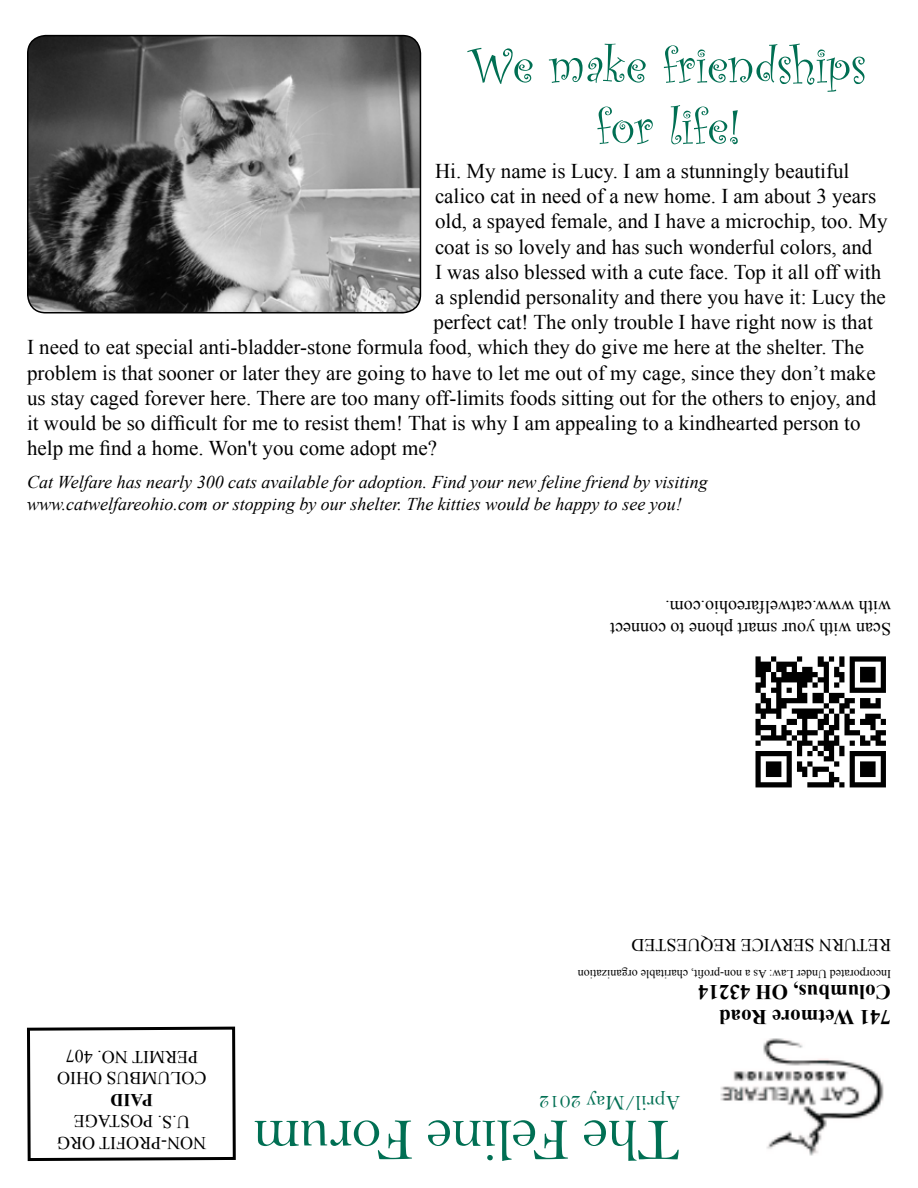
<style>
.page{position:relative;width:918px;height:1188px;background:#fff}
.page>*{position:absolute;margin:0;border:0;box-sizing:border-box;transform-origin:0 0}
.t1{font:60px "Bell";letter-spacing:-.02em;color:#006f53}
.t2{font:51px/61.2px "Curlz";color:#006f53;text-align:center}
.t3{font:21px "Times New Roman";color:#000}
.t4{font:700 21px/25.2px "Times New Roman";color:#000}
.t5{font:21px "Bell";color:#006f53}
.t6{font:italic 18px/21.6px "Times New Roman";color:#000}
.t7{font:18px/21.6px "Times New Roman";color:#000;text-align:center}
.t8{font:700 18px "Times New Roman";color:#000}
.t9{font:12px "Times New Roman";color:#000}
</style>
<div class="page">
<svg style="left:27px;top:1026px;width:209px;height:136px"></svg>
<img style="left:720px;top:1038px;width:164px;height:118px">
<img style="left:28px;top:36px;width:392px;height:277px">
<div style="left:27px;top:35px;width:394px;height:278px;border:2px solid #000;border-radius:18px"></div>
<img style="left:755px;top:656px;width:131px;height:132px">
<h2 class="t2" style="left:469px;top:33px;width:399px">We make friendships for life!</h2>
<p class="t3" style="left:435px;top:157px;width:416px">Hi. My name is Lucy. I am a stunningly beautiful</p>
<p class="t3" style="left:435px;top:182px;width:443px">calico cat in need of a new home. I am about 3 years</p>
<p class="t3" style="left:435px;top:207px;width:454px">old, a spayed female, and I have a microchip, too. My</p>
<p class="t3" style="left:435px;top:233px;width:439px">coat is so lovely and has such wonderful colors, and</p>
<p class="t3" style="left:435px;top:258px;width:448px">I was also blessed with a cute face. Top it all off with</p>
<p class="t3" style="left:435px;top:283px;width:452px">a splendid personality and there you have it: Lucy the</p>
<p class="t3" style="left:434px;top:308px;width:441px">perfect cat! The only trouble I have right now is that</p>
<p class="t3" style="left:27px;top:333px;width:839px">I need to eat special anti-bladder-stone formula food, which they do give me here at the shelter. The</p>
<p class="t3" style="left:27px;top:359px;width:850px">problem is that sooner or later they are going to have to let me out of my cage, since they don’t make</p>
<p class="t3" style="left:27px;top:384px;width:851px">us stay caged forever here. There are too many off-limits foods sitting out for the others to enjoy, and</p>
<p class="t3" style="left:27px;top:409px;width:835px">it would be so difficult for me to resist them! That is why I am appealing to a kindhearted person to</p>
<p class="t3" style="left:27px;top:434px;width:411px">help me find a home. Won't you come adopt me?</p>
<p class="t6" style="left:27px;top:471px;width:682px">Cat Welfare has nearly 300 cats available for adoption. Find your new feline friend by visiting www.catwelfareohio.com or stopping by our shelter. The kitties would be happy to see you!</p>
<p class="t7" style="left:891px;top:640px;width:282px;text-align:left;rotate:-180deg">Scan with your smart phone to connect with www.catwelfareohio.com.</p>
<p class="t7" style="left:891px;top:956px;width:261px;rotate:-180deg">RETURN SERVICE REQUESTED</p>
<p class="t9" style="left:891px;top:982px;width:315px;rotate:-180deg">Incorporated Under Law: As a non-profit, charitable organization</p>
<p class="t7" style="left:207px;top:1089px;width:151px;rotate:-180deg">COLUMBUS OHIO<br>PERMIT NO. 407</p>
<p class="t8" style="left:153px;top:1112px;width:44px;rotate:-180deg">PAID</p>
<p class="t7" style="left:206px;top:1154px;width:151px;rotate:-180deg">NON-PROFIT ORG<br>U.S. POSTAGE</p>
<p class="t4" style="left:891px;top:1030px;width:195px;rotate:-180deg">741 Wetmore Road<br>Columbus, OH 43214</p>
<p class="t5" style="left:680px;top:1115px;width:142px;rotate:-180deg">April/May 2012</p>
<h1 class="t1" style="left:680px;top:1176px;width:428px;rotate:-180deg">The Feline Forum</h1>
</div>
